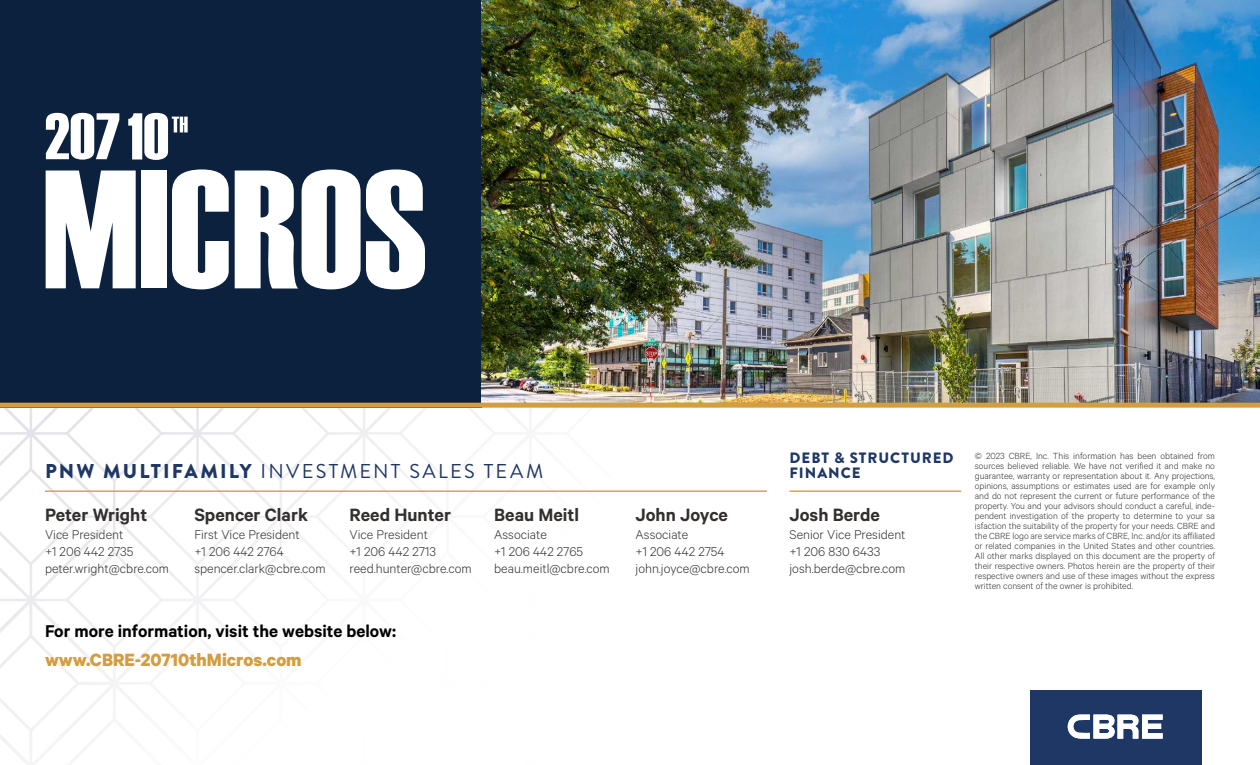
<style>
.page{position:relative;width:1260px;height:765px;background:#fff}
.page>*{position:absolute;margin:0;border:0;box-sizing:border-box;transform-origin:0 0}
.t1{font:600 20.12px "Calibre";color:#322f2e}
.t2{font:20px "Brandon Grotesque";letter-spacing:.115em;color:#1e3765}
.t3{font:700 20px "Calibre";color:#d39d41}
.t4{font:600 19.25px "Calibre";color:#000}
.t5{font:900 15px/15px "Brandon Grotesque";letter-spacing:.065em;color:#1e3765}
.t6{font:300 14.38px/17.2px "Calibre";color:#322f2e}
.t7{font:300 10px/10px "Calibre";color:#322f2e;text-align:justify}
.s1{font-weight:900}
</style>
<div class="page">
<svg style="left:0;top:408px;width:618px;height:189px"></svg>
<svg style="left:0;top:597px;width:245px;height:168px"></svg>
<div style="left:0;top:0;width:482px;height:403px;background:#0b213e"></div>
<img style="left:482px;top:0;width:778px;height:403px">
<div style="left:1030px;top:691px;width:172px;height:74px;background:#1e3765"></div>
<svg style="left:1068px;top:715px;width:95px;height:24px"></svg>
<hr style="left:45px;top:491px;width:722px;height:1px;background:#d39d41">
<div style="left:0;top:403px;width:1260px;height:5px;background:#d39d41"></div>
<hr style="left:790px;top:491px;width:171px;height:1px;background:#d39d41">
<svg style="left:128px;top:113px;width:60px;height:47px"></svg>
<svg style="left:46px;top:113px;width:73px;height:47px"></svg>
<svg style="left:46px;top:171px;width:90px;height:117px"></svg>
<div style="left:141px;top:171px;width:26px;height:117px;background:#fff"></div>
<svg style="left:172px;top:169px;width:57px;height:120px"></svg>
<svg style="left:235px;top:169px;width:190px;height:120px"></svg>
<h2 class="t2" style="left:45px;top:457px;width:500px"><span class="s1">PNW MULTIFAMILY</span> INVESTMENT SALES TEAM</h2>
<h1 class="t1" style="left:350px;top:503px;width:103px">Reed Hunter</h1>
<h3 class="t6" style="left:350px;top:525px;width:124px">Vice President<br>+1 206 442 2713 reed.hunter@cbre.com</h3>
<h1 class="t1" style="left:45px;top:503px;width:104px">Peter Wright</h1>
<h3 class="t6" style="left:45px;top:525px;width:126px">Vice President<br>+1 206 442 2735 peter.wright@cbre.com</h3>
<h1 class="t1" style="left:194px;top:503px;width:115px">Spencer Clark</h1>
<h3 class="t6" style="left:194px;top:525px;width:133px">First Vice President<br>+1 206 442 2764 spencer.clark@cbre.com</h3>
<h1 class="t1" style="left:494px;top:503px;width:86px">Beau Meitl</h1>
<h3 class="t6" style="left:494px;top:525px;width:117px">Associate<br>+1 206 442 2765 beau.meitl@cbre.com</h3>
<h3 class="t4" style="left:45px;top:620px;width:353px">For more information, visit the website below:</h3>
<h2 class="t3" style="left:45px;top:648px;width:258px">www.CBRE-20710thMicros.com</h2>
<h1 class="t1" style="left:636px;top:503px;width:94px">John Joyce</h1>
<h3 class="t6" style="left:636px;top:525px;width:116px">Associate<br>+1 206 442 2754 john.joyce@cbre.com</h3>
<h3 class="t5" style="left:790px;top:450px;width:166px">DEBT &amp; STRUCTURED<br>FINANCE</h3>
<h1 class="t1" style="left:790px;top:503px;width:92px">Josh Berde</h1>
<h3 class="t6" style="left:790px;top:525px;width:117px">Senior Vice President +1 206 830 6433 josh.berde@cbre.com</h3>
<p class="t7" style="left:975px;top:450px;width:242px">© 2023 CBRE, Inc. This information has been obtained from sources believed reliable. We have not verified it and make no guarantee, warranty or representation about it. Any projections, opinions, assumptions or estimates used are for example only and do not represent the current or future performance of the property. You and your advisors should conduct a careful, inde&shy;pendent investigation of the property to determine to your sa isfaction the suitability of the property for your needs. CBRE and the CBRE logo are service marks of CBRE, Inc. and/or its affiliated or related companies in the United States and other countries.<br>All other marks displayed on this document are the property of their respective owners. Photos herein are the property of their respective owners and use of these images without the express written consent of the owner is prohibited.</p>
</div>
